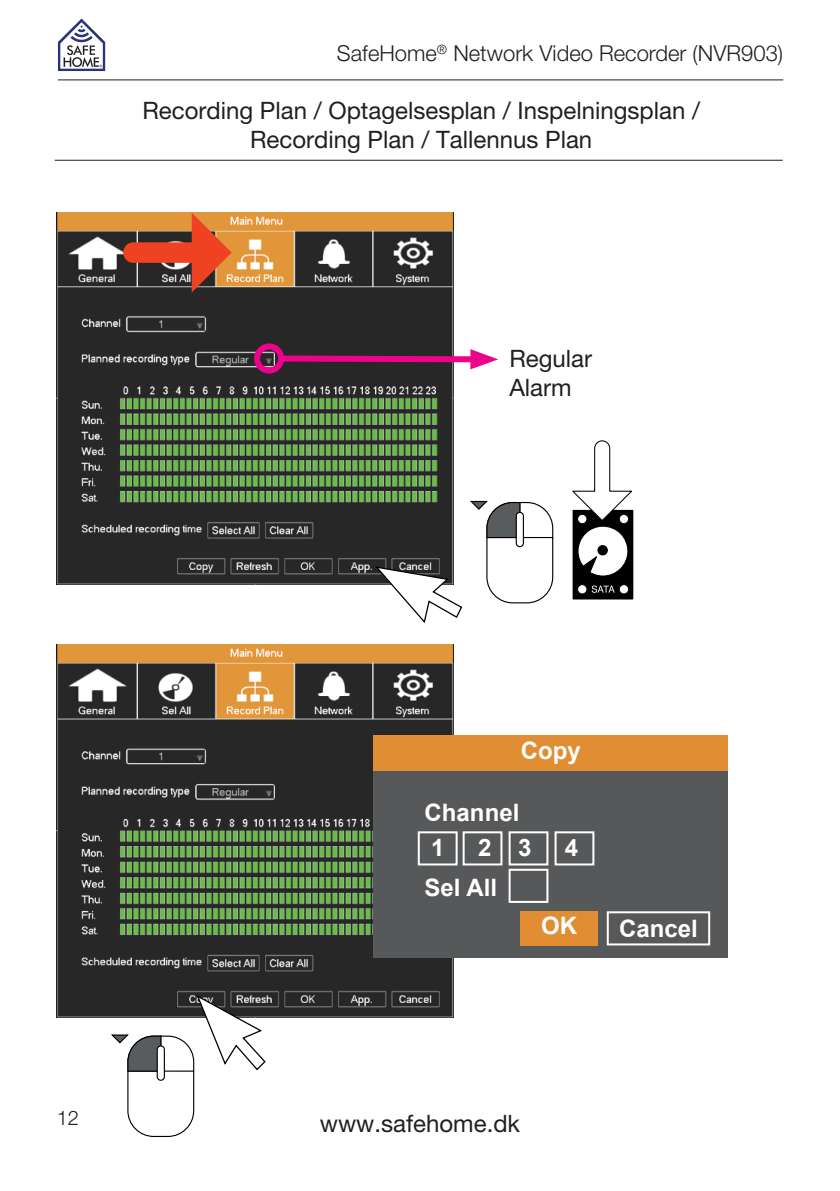
<style>
.page{position:relative;width:840px;height:1191px;background:#fff}
.page>*{position:absolute;margin:0;border:0;box-sizing:border-box;transform-origin:0 0}
.t1{font:24px/28.8px "Helvetica Neue LT Pro";color:#231f20}
.t2{font:700 24px/34.4px "Arial";color:#fff}
.t3{font:300 22px "Helvetica Neue LT Pro";color:#231f20}
.t4{font:300 20px "Helvetica Neue LT Pro";color:#231f20}
</style>
<div class="page">
<hr style="left:58px;top:79px;width:724px;height:1px;background:#231f20">
<svg style="left:58px;top:19px;width:47px;height:52px"></svg>
<img style="left:57px;top:212px;width:396px;height:372px">
<img style="left:57px;top:645px;width:396px;height:372px">
<svg style="left:123px;top:213px;width:108px;height:79px;background:#a85935"></svg>
<div style="left:254px;top:343px;width:30px;height:30px;border:6px solid #ed028c;border-radius:50%"></div>
<svg style="left:275px;top:349px;width:223px;height:20px;background:#833262"></svg>
<svg style="left:470px;top:500px;width:83px;height:104px"></svg>
<svg style="left:111px;top:994px;width:155px;height:143px"></svg>
<svg style="left:374px;top:565px;width:88px;height:58px"></svg>
<div style="left:572px;top:510px;width:60px;height:89px;background:#000002"></div>
<div style="left:572px;top:510px;width:61px;height:89px;border:1px solid #000002"></div>
<div style="left:577px;top:526px;width:50px;height:50px;background:#fff;border-radius:50%"></div>
<div style="left:577px;top:525px;width:51px;height:51px;border:1px solid #000002;border-radius:50%"></div>
<div style="left:577px;top:584px;width:9px;height:10px;background:#fff;border-radius:50%"></div>
<div style="left:577px;top:584px;width:9px;height:10px;border:1px solid #000002;border-radius:50%"></div>
<div style="left:619px;top:584px;width:9px;height:10px;background:#fff;border-radius:50%"></div>
<div style="left:618px;top:584px;width:10px;height:10px;border:1px solid #000002;border-radius:50%"></div>
<div style="left:577px;top:514px;width:9px;height:10px;border:1px solid #000002;border-radius:50%"></div>
<div style="left:618px;top:514px;width:10px;height:10px;border:1px solid #000002;border-radius:50%"></div>
<svg style="left:577px;top:554px;width:21px;height:22px"></svg>
<div style="left:597px;top:545px;width:10px;height:10px;background:#000002;border-radius:50%"></div>
<div style="left:597px;top:545px;width:10px;height:10px;border:1px solid #000002;border-radius:50%"></div>
<svg style="left:591px;top:585px;width:23px;height:8px"></svg>
<svg style="left:572px;top:440px;width:61px;height:82px"></svg>
<div style="left:373px;top:735px;width:354px;height:223px;background:#57585a"></div>
<div style="left:373px;top:735px;width:354px;height:36px;background:#e08d33"></div>
<div style="left:520px;top:911px;width:77px;height:34px;background:#e08d33"></div>
<div style="left:417px;top:831px;width:40px;height:34px;border:2px solid #fff"></div>
<div style="left:462px;top:831px;width:40px;height:34px;border:2px solid #fff"></div>
<div style="left:508px;top:831px;width:40px;height:34px;border:2px solid #fff"></div>
<div style="left:554px;top:831px;width:40px;height:34px;border:2px solid #fff"></div>
<div style="left:508px;top:868px;width:40px;height:35px;border:2px solid #fff"></div>
<div style="left:606px;top:911px;width:103px;height:34px;border:2px solid #fff"></div>
<hr style="left:55px;top:160px;width:727px;height:1px;background:#231f20">
<p class="t3" style="left:337px;top:40px;width:447px">SafeHome<sup>®</sup> Network Video Recorder (NVR903)</p>
<p class="t1" style="left:142px;top:96px;width:558px;text-align:center">Recording Plan / Optagelsesplan / Inspelningsplan /<br>Recording Plan / Tallennus Plan</p>
<p class="t1" style="left:509px;top:343px;width:84px">Regular<br>Alarm</p>
<p class="t4" style="left:57px;top:1105px;width:24px">12</p>
<p class="t2" style="left:520px;top:733px;width:61px">Copy</p>
<p class="t2" style="left:424px;top:796px;width:96px">Channel<br>1</p>
<p class="t2" style="left:478px;top:831px;width:55px">2 3</p>
<p class="t2" style="left:564px;top:831px;width:15px">4</p>
<p class="t2" style="left:424px;top:871px;width:74px">Sel All</p>
<p class="t2" style="left:540px;top:909px;width:37px">OK</p>
<p class="t2" style="left:618px;top:912px;width:80px">Cancel</p>
<p class="t1" style="left:320px;top:1108px;width:201px">www.safehome.dk</p>
</div>
